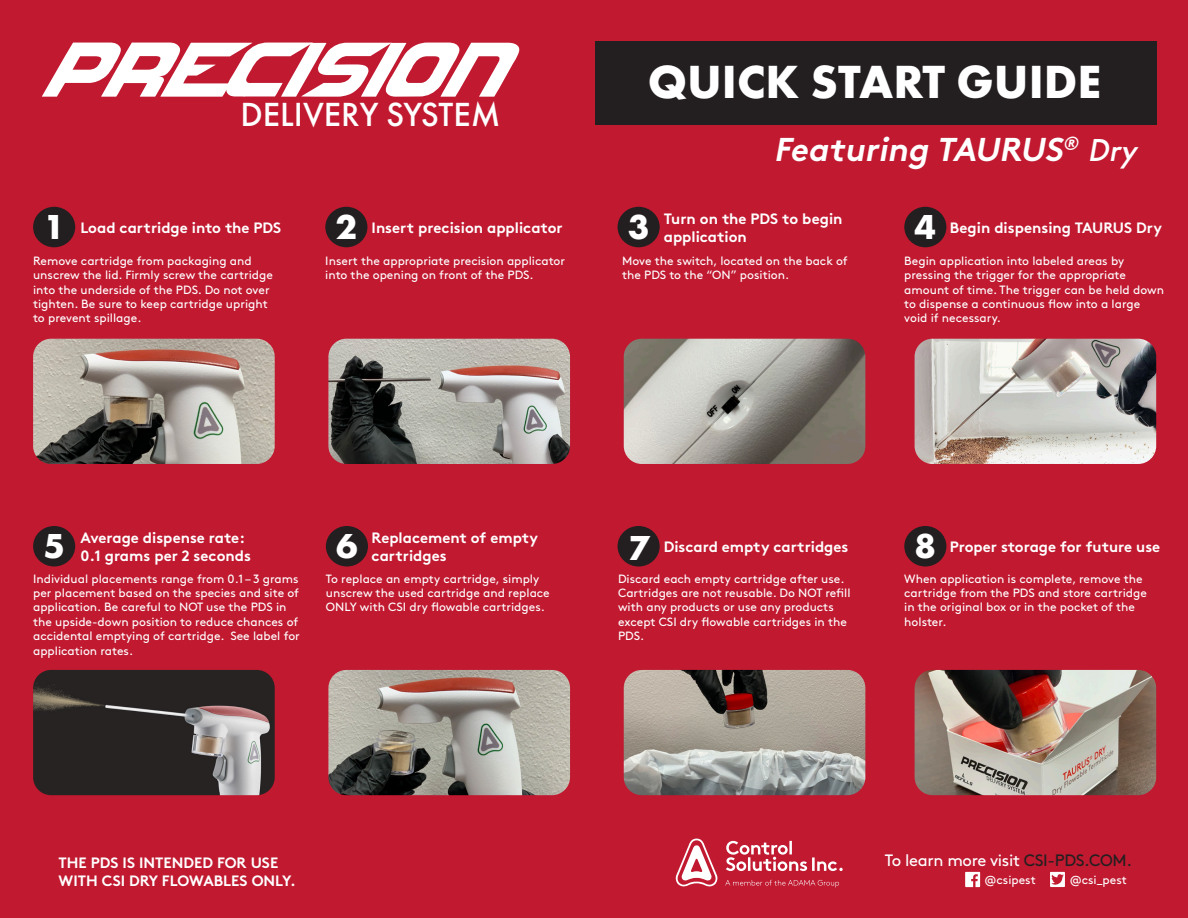
<style>
.page{position:relative;width:1188px;height:918px;background:#c01930}
.page>*{position:absolute;margin:0;border:0;box-sizing:border-box;transform-origin:0 0}
.t1{font:83.7px "NF Sfont";color:#fff}
.t2{font:700 48.3px "Futura PT";color:#fff}
.t3{font:700 36px "Futura PT";color:#fff}
.t4{font:500 34.8px "Futura PT";color:#fff}
.t5{font:italic 33px "Brown Pro Bold Alt";color:#fff}
.t6{font:16.5px "Brown Std";letter-spacing:-.02em;color:#fff}
.t7{font:700 15px/18px "Brown Pro";color:#fff}
.t8{font:12px/14.4px "Brown Pro";color:#fff}
.t9{font:12px "Brown Std";color:#fff}
.s1{font-family:"Futura PT";font-weight:500}
.s2{color:#231f20}
</style>
<div class="page">
<div style="left:595px;top:41px;width:561px;height:84px;background:#231f20"></div>
<svg style="left:725px;top:880px;width:114px;height:7px"></svg>
<svg style="left:726px;top:841px;width:117px;height:30px"></svg>
<svg style="left:675px;top:839px;width:43px;height:48px"></svg>
<img style="left:33px;top:339px;width:242px;height:125px">
<div style="left:33px;top:207px;width:42px;height:40px;background:#231f20;border-radius:50%"></div>
<img style="left:33px;top:670px;width:242px;height:125px">
<div style="left:33px;top:526px;width:42px;height:40px;background:#231f20;border-radius:50%"></div>
<img style="left:328px;top:339px;width:242px;height:125px">
<div style="left:325px;top:207px;width:42px;height:40px;background:#231f20;border-radius:50%"></div>
<img style="left:328px;top:670px;width:242px;height:125px">
<div style="left:326px;top:526px;width:42px;height:40px;background:#231f20;border-radius:50%"></div>
<img style="left:624px;top:339px;width:241px;height:125px">
<div style="left:618px;top:207px;width:42px;height:40px;background:#231f20;border-radius:50%"></div>
<img style="left:624px;top:670px;width:241px;height:125px">
<div style="left:618px;top:526px;width:42px;height:40px;background:#231f20;border-radius:50%"></div>
<img style="left:915px;top:339px;width:241px;height:125px">
<div style="left:904px;top:207px;width:42px;height:40px;background:#231f20;border-radius:50%"></div>
<img style="left:915px;top:670px;width:241px;height:125px">
<div style="left:904px;top:526px;width:42px;height:40px;background:#231f20;border-radius:50%"></div>
<svg style="left:965px;top:872px;width:15px;height:15px"></svg>
<svg style="left:1050px;top:872px;width:15px;height:15px"></svg>
<p class="t1" style="left:42px;top:32px;width:459px">PRECISION</p>
<p class="t4" style="left:240px;top:93px;width:261px">DELIVERY SYSTEM</p>
<p class="t2" style="left:648px;top:51px;width:455px">QUICK START GUIDE</p>
<p class="t5" style="left:774px;top:123px;width:371px">Featuring TAURUS<sup>®</sup> <span class="s1">Dry</span></p>
<p class="t3" style="left:43px;top:204px;width:23px">1</p>
<p class="t7" style="left:80px;top:217px;width:202px">Load cartridge into the PDS</p>
<p class="t3" style="left:336px;top:204px;width:23px">2</p>
<p class="t7" style="left:372px;top:217px;width:193px">Insert precision applicator</p>
<p class="t3" style="left:628px;top:204px;width:23px">3</p>
<p class="t7" style="left:664px;top:208px;width:180px">Turn on the PDS to begin application</p>
<p class="t3" style="left:915px;top:204px;width:23px">4</p>
<p class="t7" style="left:950px;top:217px;width:214px">Begin dispensing TAURUS Dry</p>
<p class="t8" style="left:33px;top:253px;width:220px">Remove cartridge from packaging and</p>
<p class="t8" style="left:33px;top:267px;width:241px">unscrew the lid. Firmly screw the cartridge into the underside of the PDS. Do not over tighten. Be sure to keep cartridge upright to prevent spillage.</p>
<p class="t8" style="left:325px;top:253px;width:241px">Insert the appropriate precision applicator into the opening on front of the PDS.</p>
<p class="t8" style="left:622px;top:253px;width:227px">Move the switch, located on the back of the PDS to the “ON” position.</p>
<p class="t8" style="left:904px;top:253px;width:261px">Begin application into labeled areas by pressing the trigger for the appropriate amount of time. The trigger can be held down to dispense a continuous flow into a large void if necessary.</p>
<p class="t3" style="left:43px;top:523px;width:23px">5</p>
<p class="t7" style="left:80px;top:527px;width:166px">Average dispense rate:</p>
<p class="t7" style="left:80px;top:545px;width:172px">0.1 grams per 2 seconds</p>
<p class="t8" style="left:33px;top:570px;width:268px">Individual placements range from 0.1 – 3 grams per placement based on the species and site of application. Be careful to NOT use the PDS in the upside-down position to reduce chances of accidental emptying of cartridge. See label for application rates.</p>
<p class="t3" style="left:336px;top:523px;width:23px">6</p>
<p class="t7" style="left:372px;top:527px;width:168px">Replacement of empty cartridges</p>
<p class="t8" style="left:326px;top:570px;width:225px">To replace an empty cartridge, simply unscrew the used cartridge and replace<br>ONLY with CSI dry flowable cartridges.</p>
<p class="t3" style="left:628px;top:524px;width:23px">7</p>
<p class="t8" style="left:618px;top:570px;width:234px">Discard each empty cartridge after use.<br>Cartridges are not reusable. Do NOT refill with any products or use any products except CSI dry flowable cartridges in the PDS.</p>
<p class="t7" style="left:664px;top:536px;width:186px">Discard empty cartridges</p>
<p class="t3" style="left:915px;top:523px;width:23px">8</p>
<p class="t7" style="left:950px;top:536px;width:212px">Proper storage for future use</p>
<p class="t8" style="left:904px;top:570px;width:244px">When application is complete, remove the cartridge from the PDS and store cartridge in the original box or in the pocket of the holster.</p>
<p class="t7" style="left:59px;top:852px;width:239px">THE PDS IS INTENDED FOR USE<br>WITH CSI DRY FLOWABLES ONLY.</p>
<p class="t6" style="left:885px;top:850px;width:249px">To learn more visit <span class="s2">CSI-PDS.COM.</span></p>
<p class="t9" style="left:985px;top:872px;width:53px">@csipest</p>
<p class="t9" style="left:1070px;top:873px;width:59px">@csi_pest</p>
</div>
